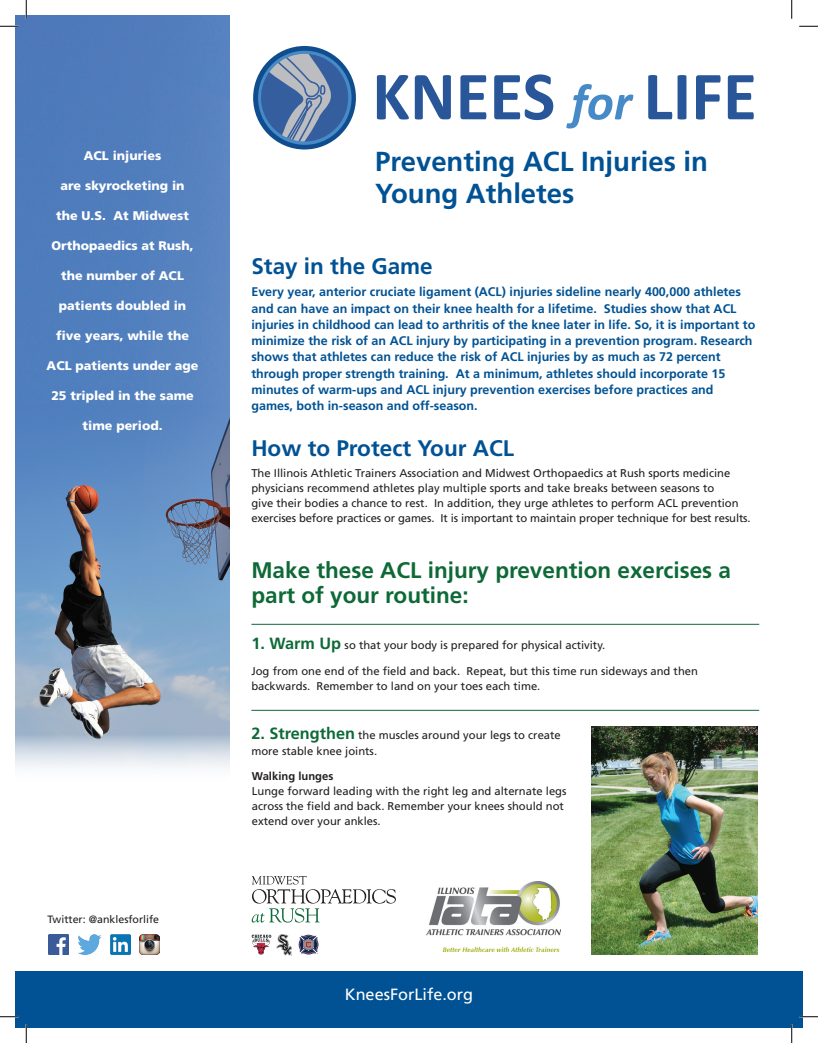
<style>
.page{position:relative;width:818px;height:1043px;background:#fff}
.page>*{position:absolute;margin:0;border:0;box-sizing:border-box;transform-origin:0 0}
.t1{font:700 27.5px/32.5px "Frutiger";color:#005294}
.t2{font:700 22.5px/25px "Frutiger";color:#0e6937}
.t3{font:700 22.5px "Frutiger";color:#005294}
.t4{font:16.25px "Frutiger";color:#fff}
.t5{font:700 12.5px/16.2px "Frutiger";color:#005294}
.t6{font:900 12.5px "Frutiger";color:#fff}
.t7{font:11.25px/15px "Frutiger";color:#231f20}
.t8{font:700 11.25px "Frutiger";color:#231f20}
.t9{font:10.62px "Frutiger";color:#231f20}
.s1{font-weight:700;font-size:16.25px;color:#0e6937}
</style>
<div class="page">
<img style="left:15px;top:15px;width:215px;height:753px">
<img style="left:592px;top:726px;width:166px;height:228px">
<svg style="left:252px;top:876px;width:144px;height:46px"></svg>
<svg style="left:298px;top:934px;width:21px;height:21px"></svg>
<svg style="left:252px;top:934px;width:40px;height:22px"></svg>
<hr style="left:251px;top:624px;width:508px;height:1px;background:#0e6937">
<div style="left:15px;top:971px;width:787px;height:57px;background:#005294"></div>
<hr style="left:251px;top:710px;width:508px;height:1px;background:#0e6937">
<svg style="left:377px;top:75px;width:32px;height:44px"></svg>
<svg style="left:415px;top:75px;width:36px;height:44px"></svg>
<svg style="left:460px;top:75px;width:26px;height:44px"></svg>
<svg style="left:494px;top:74px;width:59px;height:46px"></svg>
<svg style="left:566px;top:84px;width:67px;height:44px"></svg>
<svg style="left:648px;top:75px;width:38px;height:44px"></svg>
<svg style="left:696px;top:75px;width:24px;height:44px"></svg>
<svg style="left:727px;top:75px;width:26px;height:44px"></svg>
<svg style="left:253px;top:46px;width:103px;height:103px"></svg>
<div style="left:258px;top:51px;width:93px;height:94px;background:#478ac8;border-radius:50%"></div>
<div style="left:261px;top:54px;width:87px;height:87px;background:#355e9f;border-radius:50%"></div>
<svg style="left:261px;top:54px;width:72px;height:87px"></svg>
<img style="left:427px;top:881px;width:134px;height:70px">
<img style="left:78px;top:934px;width:24px;height:20px">
<img style="left:49px;top:934px;width:20px;height:20px">
<img style="left:111px;top:934px;width:20px;height:20px">
<img style="left:140px;top:934px;width:20px;height:20px">
<svg style="left:0;top:25px;width:19px;height:2px"></svg>
<svg style="left:799px;top:25px;width:19px;height:2px"></svg>
<svg style="left:0;top:1015px;width:19px;height:2px"></svg>
<svg style="left:799px;top:1015px;width:19px;height:2px"></svg>
<svg style="left:25px;top:0;width:2px;height:19px"></svg>
<svg style="left:25px;top:1024px;width:2px;height:18px"></svg>
<svg style="left:791px;top:0;width:1px;height:19px"></svg>
<svg style="left:790px;top:1024px;width:2px;height:18px"></svg>
<p class="t6" style="left:84px;top:148px;width:79px">ACL injuries</p>
<p class="t6" style="left:61px;top:178px;width:125px">are skyrocketing in</p>
<p class="t6" style="left:56px;top:208px;width:134px">the U.S. At Midwest</p>
<p class="t6" style="left:52px;top:238px;width:144px">Orthopaedics at Rush,</p>
<p class="t6" style="left:61px;top:268px;width:124px">the number of ACL</p>
<p class="t6" style="left:59px;top:298px;width:129px">patients doubled in</p>
<p class="t6" style="left:56px;top:328px;width:134px">five years, while the</p>
<p class="t6" style="left:47px;top:358px;width:153px">ACL patients under age</p>
<p class="t6" style="left:51px;top:388px;width:144px">25 tripled in the same</p>
<p class="t6" style="left:83px;top:418px;width:81px">time period.</p>
<p class="t9" style="left:47px;top:912px;width:113px">Twitter: @anklesforlife</p>
<h1 class="t1" style="left:375px;top:145px;width:334px">Preventing ACL Injuries in<br>Young Athletes</h1>
<h2 class="t3" style="left:251px;top:253px;width:183px">Stay in the Game</h2>
<p class="t5" style="left:251px;top:284px;width:505px">Every year, anterior cruciate ligament (ACL) injuries sideline nearly 400,000 athletes and can have an impact on their knee health for a lifetime. Studies show that ACL injuries in childhood can lead to arthritis of the knee later in life. So, it is important to minimize the risk of an ACL injury by participating in a prevention program. Research shows that athletes can reduce the risk of ACL injuries by as much as 72 percent through proper strength training. At a minimum, athletes should incorporate 15 minutes of warm-ups and ACL injury prevention exercises before practices and games, both in-season and off-season.</p>
<h2 class="t3" style="left:251px;top:435px;width:264px">How to Protect Your ACL</h2>
<p class="t7" style="left:251px;top:465px;width:501px">The Illinois Athletic Trainers Association and Midwest Orthopaedics at Rush sports medicine physicians recommend athletes play multiple sports and take breaks between seasons to<br>give their bodies a chance to rest. In addition, they urge athletes to perform ACL prevention exercises before practices or games. It is important to maintain proper technique for best results.</p>
<h2 class="t2" style="left:251px;top:557px;width:481px">Make these ACL injury prevention exercises a part of your routine:</h2>
<p class="t7" style="left:251px;top:637px;width:355px"><span class="s1">1. Warm Up</span> so that your body is prepared for physical activity.</p>
<p class="t7" style="left:251px;top:663px;width:448px">Jog from one end of the field and back. Repeat, but this time run sideways and then backwards. Remember to land on your toes each time.</p>
<p class="t7" style="left:251px;top:727px;width:311px;line-height:16.2px"><span class="s1">2. Strengthen</span> the muscles around your legs to create more stable knee joints.</p>
<p class="t8" style="left:252px;top:769px;width:83px">Walking lunges</p>
<p class="t7" style="left:252px;top:783px;width:316px">Lunge forward leading with the right leg and alternate legs across the field and back. Remember your knees should not extend over your ankles.</p>
<h3 class="t4" style="left:345px;top:985px;width:130px">KneesForLife.org</h3>
</div>
